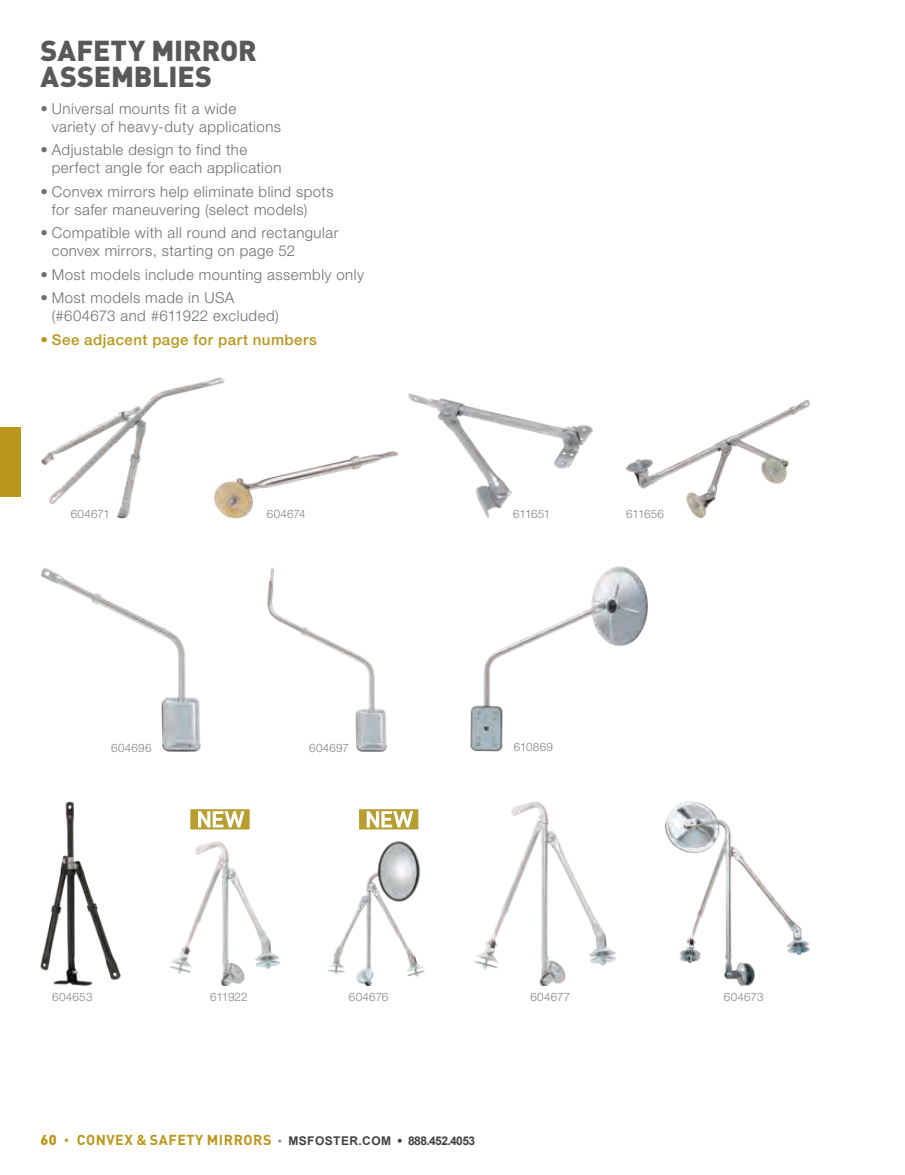
<style>
.page{position:relative;width:905px;height:1175px;background:#fff}
.page>*{position:absolute;margin:0;border:0;box-sizing:border-box;transform-origin:0 0}
.t1{font:900 28.5px/26.4px "DINOT";letter-spacing:-.005em;color:#58595b}
.t2{font:300 15px/18px "Helvetica Neue LT Std";letter-spacing:.03em;color:#6d6f71}
.t3{font:500 15px "Helvetica Neue LT Std";letter-spacing:.03em;color:#ba971a}
.t4{font:700 12px "Arial";letter-spacing:.035em;color:#404040}
.t5{font:300 11.7px "Helvetica Neue LT Std";letter-spacing:.02em;color:#808285}
.s1{font-family:"DINOT";font-weight:900;font-size:14.25px;color:#ba971a}
.s2{font-family:"DINOT";font-weight:900;font-size:10.5px;color:#ba971a}
.s3{font-family:"DINOT";font-size:14.25px;color:#ba971a}
.s4{font-family:"Helvetica Neue LT Std";font-weight:500;font-stretch:condensed;font-size:8.25px;color:#808285}
.s5{font-family:"Helvetica Neue LT Std";font-weight:500;font-stretch:condensed;font-size:8.25px}
</style>
<div class="page">
<img style="left:40px;top:801px;width:81px;height:184px">
<img style="left:41px;top:377px;width:184px;height:141px">
<img style="left:665px;top:801px;width:145px;height:184px">
<img style="left:474px;top:801px;width:143px;height:184px">
<img style="left:41px;top:567px;width:160px;height:185px">
<img style="left:470px;top:566px;width:178px;height:185px">
<img style="left:408px;top:393px;width:185px;height:125px">
<img style="left:626px;top:399px;width:184px;height:119px">
<img style="left:267px;top:567px;width:119px;height:185px">
<img style="left:214px;top:451px;width:184px;height:67px">
<img style="left:169px;top:841px;width:110px;height:144px">
<img style="left:327px;top:841px;width:97px;height:144px">
<svg style="left:359px;top:809px;width:59px;height:20px"></svg>
<svg style="left:190px;top:809px;width:60px;height:20px"></svg>
<svg style="left:0;top:427px;width:20px;height:69px"></svg>
<h1 class="t1" style="left:41px;top:34px;width:218px">SAFETY MIRROR<br>ASSEMBLIES</h1>
<p class="t2" style="left:52px;top:99px;width:231px;text-indent:-11px">• Universal mounts fit a wide variety of heavy-duty applications</p>
<p class="t2" style="left:52px;top:141px;width:231px;text-indent:-11px">• Adjustable design to find the perfect angle for each application</p>
<p class="t2" style="left:52px;top:182px;width:283px;text-indent:-11px">• Convex mirrors help eliminate blind spots for safer maneuvering (select models)</p>
<p class="t2" style="left:52px;top:224px;width:288px;text-indent:-11px">• Compatible with all round and rectangular convex mirrors, starting on page 52</p>
<p class="t2" style="left:40px;top:265px;width:325px">• Most models include mounting assembly only</p>
<p class="t2" style="left:52px;top:288px;width:228px;text-indent:-11px">• Most models made in USA (#604673 and #611922 excluded)</p>
<p class="t3" style="left:40px;top:330px;width:278px">• See adjacent page for part numbers</p>
<p class="t5" style="left:71px;top:507px;width:41px">604671</p>
<p class="t5" style="left:267px;top:507px;width:40px">604674</p>
<p class="t5" style="left:513px;top:507px;width:38px">611651</p>
<p class="t5" style="left:626px;top:507px;width:39px">611656</p>
<p class="t5" style="left:111px;top:740px;width:42px">604696</p>
<p class="t5" style="left:513px;top:740px;width:41px">610869</p>
<p class="t5" style="left:309px;top:740px;width:41px">604697</p>
<p class="t5" style="left:52px;top:990px;width:42px">604653</p>
<p class="t5" style="left:210px;top:990px;width:39px">611922</p>
<p class="t5" style="left:349px;top:990px;width:41px">604676</p>
<p class="t4" style="left:40px;top:1132px;width:436px"><span class="s1">60</span> <span class="s2">•</span> <span class="s3">CONVEX &amp; SAFETY MIRRORS</span> <span class="s4">•</span> MSFOSTER.COM <span class="s5">•</span> 888.452.4053</p>
<p class="t5" style="left:530px;top:990px;width:41px">604677</p>
<p class="t5" style="left:724px;top:990px;width:41px">604673</p>
</div>
